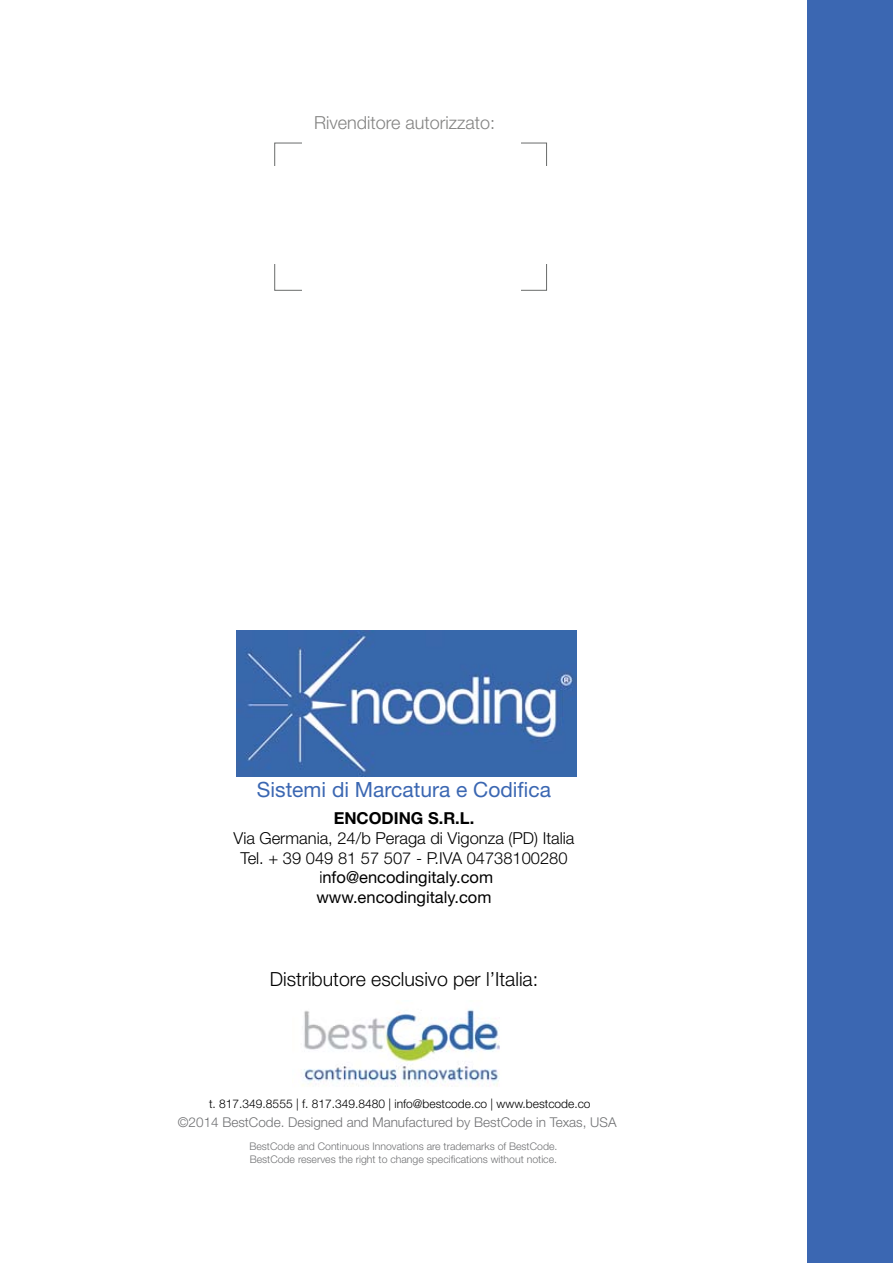
<style>
.page{position:relative;width:893px;height:1263px;background:#fff}
.page>*{position:absolute;margin:0;border:0;box-sizing:border-box;transform-origin:0 0}
.t1{font:21px "Helvetica Neue LT Std";color:#3b67b2}
.t2{font:300 19.5px "Helvetica Neue LT Std";color:#000}
.t3{font:300 18px "Helvetica Neue LT Std";color:#838382}
.t4{font:300 16.5px/19.8px "Helvetica Neue LT Std";color:#000;text-align:center}
.t5{font:700 16.5px "Helvetica Neue LT Std";color:#000}
.t6{font:300 13.5px "Helvetica Neue LT Std";color:#707173}
.t7{font:300 12px "Helvetica Neue LT Std";color:#000}
.t8{font:300 10.5px/12.6px "Helvetica Neue LT Std";color:#707173}
.s1{font-weight:400}
</style>
<div class="page">
<img style="left:302px;top:1009px;width:198px;height:78px">
<img style="left:236px;top:631px;width:340px;height:145px">
<div style="left:808px;top:0;width:85px;height:1263px;background:#3b67b2"></div>
<p class="t3" style="left:314px;top:111px;width:183px">Rivenditore autorizzato:</p>
<p class="t1" style="left:257px;top:777px;width:296px">Sistemi di Marcatura e Codifica</p>
<p class="t5" style="left:334px;top:808px;width:142px">ENCODING S.R.L.</p>
<p class="t4" style="left:233px;top:828px;width:343px">Via Germania, 24/b Peraga di Vigonza (PD) Italia Tel. + 39 049 81 57 507 - P.IVA 04738100280 i<span class="s1">nfo@encodingitaly.com www.encodingitaly.com</span></p>
<p class="t2" style="left:270px;top:967px;width:270px">Distributore esclusivo per l’Italia:</p>
<p class="t7" style="left:209px;top:1096px;width:383px">t. 817.349.8555 | f. 817.349.8480 | info@bestcode.co | www.bestcode.co</p>
<p class="t6" style="left:178px;top:1114px;width:440px">©2014 BestCode. Designed and Manufactured by BestCode in Texas, USA</p>
<p class="t8" style="left:249px;top:1140px;width:309px">BestCode and Continuous Innovations are trademarks of BestCode.<br>BestCode reserves the right to change specifications without notice.</p>
</div>
